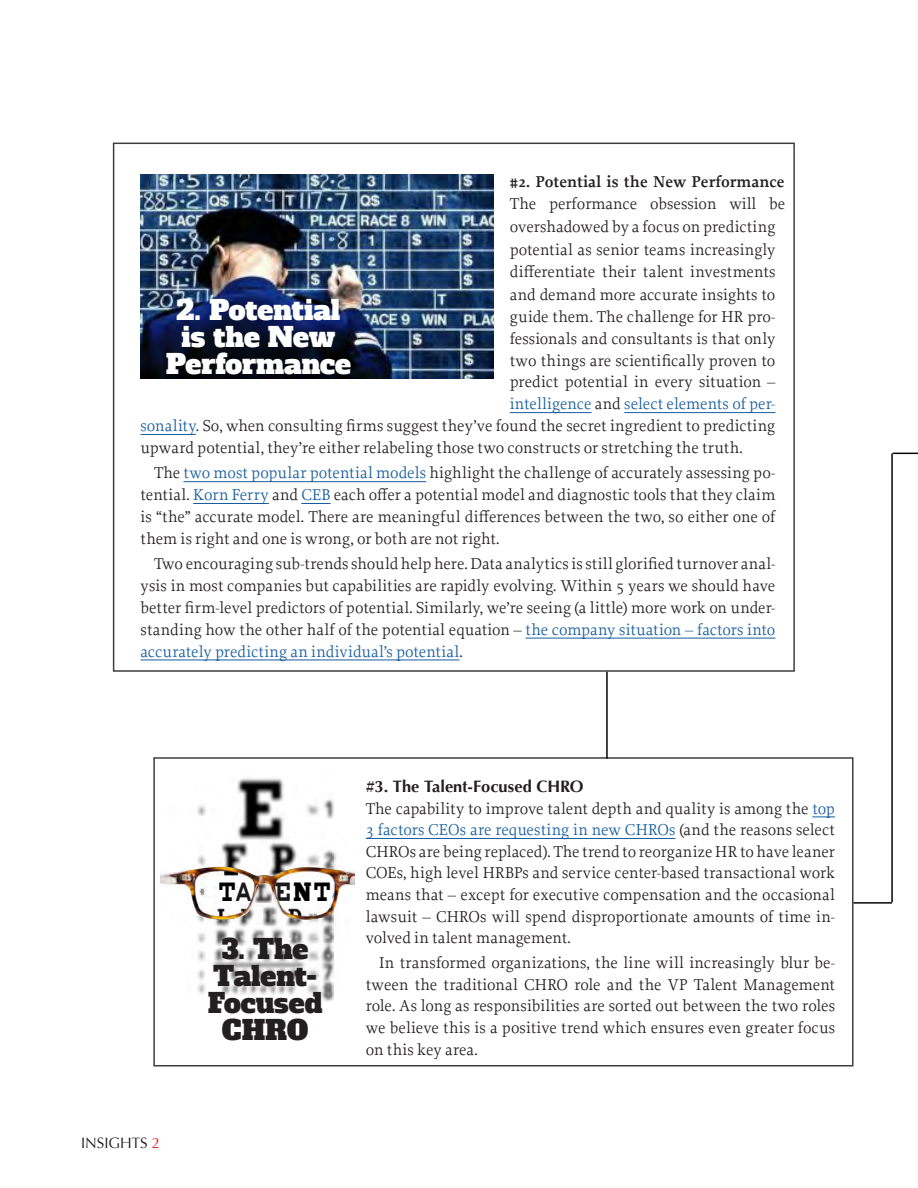
<style>
.page{position:relative;width:918px;height:1188px;background:#fff}
.page>*{position:absolute;margin:0;border:0;box-sizing:border-box;transform-origin:0 0}
.Numbered_Space_Befor{font:27px/27px "Alfa Slab One";letter-spacing:-.005em;color:#fff;text-align:center}
.Numbered_Space_Befor-2{font:27px/27px "Alfa Slab One";color:#231f20;text-align:center}
.t1{font:18.45px "Snellen";color:#000;scale:.84 1}
.Column_Text{font:16.5px/21.6px "Proforma";letter-spacing:.005em;color:#231f20;text-align:justify}
.Column_Text-2{font:16.5px "Proforma";letter-spacing:.005em;color:#175d9e}
.Column_Text-3{font:600 16.5px "Proforma";color:#231f20}
.Heading_-_Typical{font:700 16.5px "Optima";color:#231f20}
.t2{font:15px "Optima";color:#231f20}
.s1{color:#231f20}
.s2{color:#175d9e}
.s3{color:#ee1d23}
.s4{color:#1a1a1a}
.s5{font-family:"Chunk Five";font-size:26.4px}
</style>
<div class="page">
<div style="left:153px;top:757px;width:701px;height:309px;border:2px solid #3e3e3f"></div>
<div style="left:113px;top:143px;width:682px;height:529px;border:2px solid #3e3e3f"></div>
<img style="left:160px;top:778px;width:194px;height:223px">
<img style="left:245px;top:876px;width:32px;height:33px">
<img style="left:255px;top:883px;width:17px;height:20px">
<svg style="left:246px;top:881px;width:8px;height:17px"></svg>
<svg style="left:277px;top:874px;width:56px;height:39px"></svg>
<div style="left:217px;top:880px;width:19px;height:25px;background:#fff"></div>
<hr style="left:510px;top:412px;width:82px;height:1px;background:#175d9e">
<hr style="left:624px;top:412px;width:151px;height:1px;background:#175d9e">
<hr style="left:141px;top:434px;width:55px;height:1px;background:#175d9e">
<hr style="left:183px;top:481px;width:243px;height:1px;background:#175d9e">
<hr style="left:193px;top:503px;width:76px;height:1px;background:#175d9e">
<svg style="left:301px;top:503px;width:29px;height:1px"></svg>
<hr style="left:526px;top:638px;width:249px;height:1px;background:#175d9e">
<hr style="left:141px;top:660px;width:319px;height:1px;background:#175d9e">
<svg style="left:812px;top:817px;width:23px;height:1px"></svg>
<hr style="left:366px;top:838px;width:309px;height:1px;background:#175d9e">
<img style="left:141px;top:175px;width:353px;height:204px">
<hr style="left:606px;top:672px;width:2px;height:87px;background:#040503">
<hr style="left:854px;top:902px;width:38px;height:2px;background:#040503">
<hr style="left:891px;top:453px;width:2px;height:449px;background:#040503">
<svg style="left:893px;top:453px;width:25px;height:1px"></svg>
<p class="Column_Text-3" style="left:510px;top:171px;width:276px">#2. Potential is the New Performance</p>
<p class="Column_Text" style="left:510px;top:193px;width:277px">The performance obsession will be</p>
<p class="Column_Text" style="left:510px;top:216px;width:267px">overshadowed by a focus on predicting</p>
<p class="Column_Text" style="left:510px;top:238px;width:267px">potential as senior teams increasingly</p>
<p class="Column_Text" style="left:510px;top:261px;width:267px">differentiate their talent investments</p>
<p class="Column_Text" style="left:510px;top:283px;width:267px">and demand more accurate insights to</p>
<p class="Column_Text" style="left:510px;top:306px;width:267px">guide them. The challenge for HR pro-</p>
<p class="Column_Text" style="left:510px;top:327px;width:267px">fessionals and consultants is that only</p>
<p class="Column_Text" style="left:510px;top:349px;width:267px">two things are scientifically proven to</p>
<p class="Column_Text" style="left:510px;top:371px;width:267px">predict potential in every situation –</p>
<p class="Column_Text-2" style="left:510px;top:394px;width:267px">intelligence <span class="s1">and</span> select elements of per-</p>
<p class="Column_Text" style="left:141px;top:415px;width:636px"><span class="s2">sonality</span>. So, when consulting firms suggest they’ve found the secret ingredient to predicting</p>
<p class="Column_Text" style="left:141px;top:437px;width:604px">upward potential, they’re either relabeling those two constructs or stretching the truth.</p>
<p class="Column_Text" style="left:141px;top:462px;width:636px;text-indent:13px">The <span class="s2">two most popular potential models</span> highlight the challenge of accurately assessing po&shy;tential. <span class="s2">Korn Ferry</span> and <span class="s2">CEB</span> each offer a potential model and diagnostic tools that they claim is “the” accurate model. There are meaningful differences between the two, so either one of them is right and one is wrong, or both are not right.</p>
<p class="Column_Text" style="left:141px;top:553px;width:636px;text-indent:13px">Two encouraging sub-trends should help here. Data analytics is still glorified turnover anal&shy;ysis in most companies but capabilities are rapidly evolving. Within 5 years we should have better firm-level predictors of potential. Similarly, we’re seeing (a little) more work on under&shy;standing how the other half of the potential equation – <span class="s2">the company situation – factors into accurately predicting an individual’s potential</span>.</p>
<p class="Numbered_Space_Befor" style="left:166px;top:297px;width:187px">2. Potential is the New<br>Performance</p>
<p class="t2" style="left:81px;top:1134px;width:81px">INSIGHTS <span class="s3">2</span></p>
<p class="t1" style="left:220px;top:884px;width:137px">T<span class="s4">A E</span><span class="s5">N</span>T</p>
<p class="Numbered_Space_Befor-2" style="left:208px;top:936px;width:116px">3. The<br>Talent-<br>Focused<br>CHRO</p>
<p class="Heading_-_Typical" style="left:366px;top:777px;width:219px">#3. The Talent-Focused CHRO</p>
<p class="Column_Text" style="left:366px;top:797px;width:471px">The capability to improve talent depth and quality is among the <span class="s2">top 3 factors CEOs are requesting in new CHROs</span> (and the reasons select CHROs are being replaced). The trend to reorganize HR to have leaner COEs, high level HRBPs and service center-based transactional work means that – except for executive compensation and the occasional lawsuit – CHROs will spend disproportionate amounts of time in&shy;volved in talent management.</p>
<p class="Column_Text" style="left:366px;top:952px;width:471px;text-indent:13px">In transformed organizations, the line will increasingly blur be&shy;tween the traditional CHRO role and the VP Talent Management role. As long as responsibilities are sorted out between the two roles we believe this is a positive trend which ensures even greater focus on this key area.</p>
</div>
